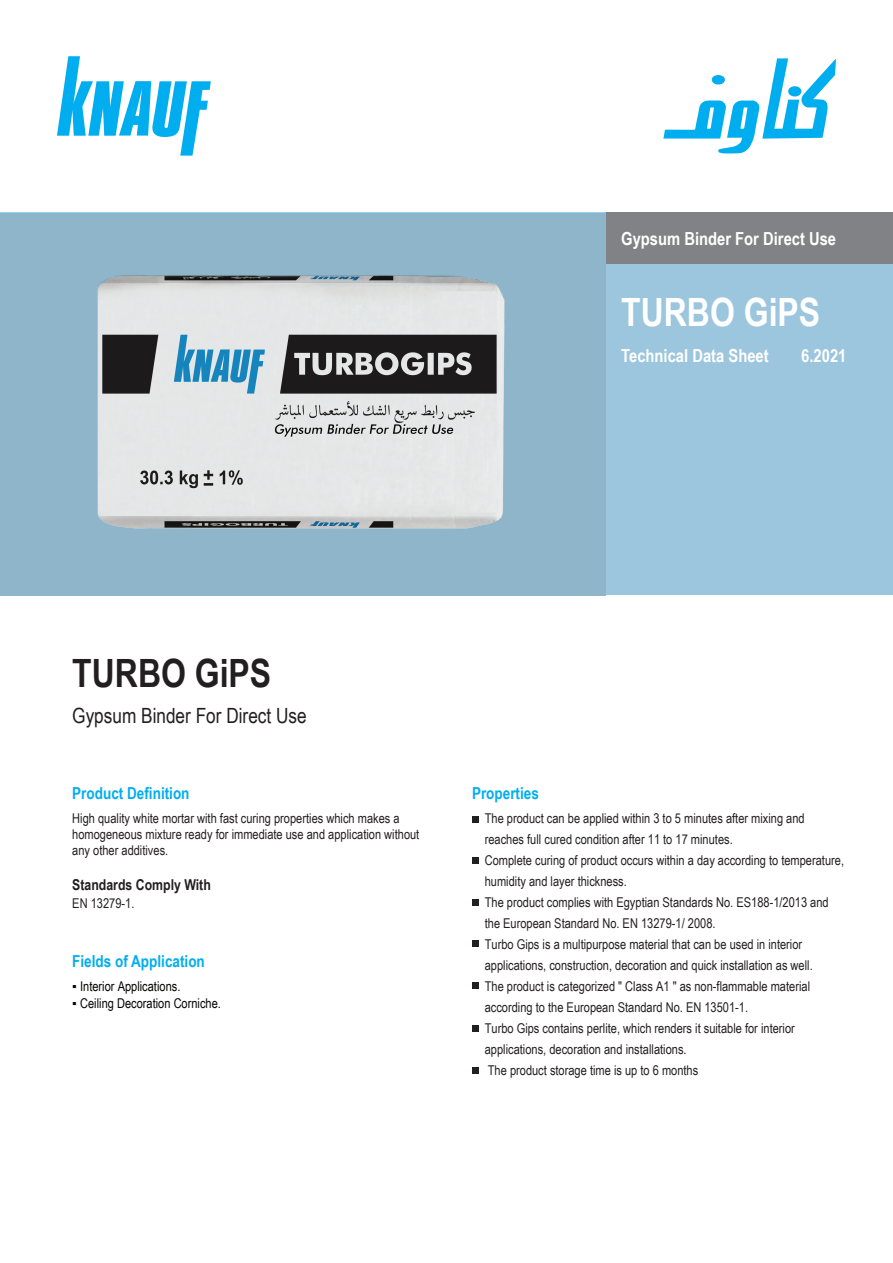
<style>
.page{position:relative;width:893px;height:1263px;background:#fff}
.page>*{position:absolute;margin:0;border:0;box-sizing:border-box;transform-origin:0 0}
.t1{font:700 39px "Arial Narrow";color:#231f20}
.t2{font:700 39px "Arial Narrow";color:#fff}
.t3{font:21px "Arial Narrow";color:#231f20}
.t4{font:700 18px "Arial Narrow";color:#fff}
.t5{font:700 16.5px "Arial Narrow";color:#00aeef}
.t6{font:700 15px "Arial Narrow";color:#231f20}
.t7{font:13.5px/21px "Arial Narrow";color:#231f20}
.t8{font:13.5px "Arial Narrow";color:#050605}
.t9{font:13.5px "Arial Narrow";color:#050504}
.s1{color:#050605}
</style>
<div class="page">
<div style="left:606px;top:213px;width:287px;height:382px;background:#9cc6de"></div>
<div style="left:606px;top:213px;width:287px;height:51px;background:#808285"></div>
<div style="left:0;top:213px;width:606px;height:382px;background:#8fb5ca"></div>
<svg style="left:472px;top:817px;width:6px;height:6px"></svg>
<svg style="left:472px;top:857px;width:6px;height:6px"></svg>
<svg style="left:472px;top:900px;width:6px;height:6px"></svg>
<div style="left:472px;top:940px;width:6px;height:7px;background:#231f20"></div>
<svg style="left:472px;top:1025px;width:6px;height:6px"></svg>
<svg style="left:472px;top:983px;width:6px;height:6px"></svg>
<svg style="left:472px;top:1067px;width:6px;height:6px"></svg>
<svg style="left:57px;top:56px;width:154px;height:100px"></svg>
<svg style="left:663px;top:58px;width:173px;height:95px"></svg>
<img style="left:97px;top:275px;width:408px;height:254px">
<h3 class="t4" style="left:621px;top:225px;width:216px">Gypsum Binder For Direct Use</h3>
<h1 class="t2" style="left:621px;top:282px;width:201px">TURBO GiPS</h1>
<h3 class="t4" style="left:621px;top:342px;width:149px">Technical Data Sheet</h3>
<h3 class="t4" style="left:801px;top:342px;width:47px">6.2021</h3>
<h1 class="t1" style="left:72px;top:644px;width:201px">TURBO GiPS</h1>
<h2 class="t3" style="left:72px;top:700px;width:236px">Gypsum Binder For Direct Use</h2>
<p class="t5" style="left:72px;top:780px;width:119px">Product Definition</p>
<p class="t7" style="left:72px;top:809px;width:349px;line-height:16.2px">High quality white mortar with fast curing properties which makes a homogeneous mixture ready for immediate use and application without any other additives.</p>
<p class="t6" style="left:72px;top:873px;width:140px">Standards Comply With</p>
<p class="t7" style="left:72px;top:892px;width:64px">EN 13279-1.</p>
<p class="t5" style="left:72px;top:949px;width:134px">Fields of Application</p>
<p class="t9" style="left:72px;top:977px;width:110px"><span class="s1">▪</span> Interior Applications.</p>
<p class="t8" style="left:72px;top:993px;width:150px">▪ Ceiling Decoration Corniche.</p>
<p class="t5" style="left:472px;top:780px;width:68px">Properties</p>
<p class="t7" style="left:485px;top:807px;width:361px">The product can be applied within 3 to 5 minutes after mixing and reaches full cured condition after 11 to 17 minutes.<br>Complete curing of product occurs within a day according to temperature, humidity and layer thickness.<br>The product complies with Egyptian Standards No. ES188-1/2013 and the European Standard No. EN 13279-1/ 2008.<br>Turbo Gips is a multipurpose material that can be used in interior applications, construction, decoration and quick installation as well.<br>The product is categorized " Class A1 " as non-flammable material according to the European Standard No. EN 13501-1.<br>Turbo Gips contains perlite, which renders it suitable for interior applications, decoration and installations.<br>The product storage time is up to 6 months</p>
</div>
